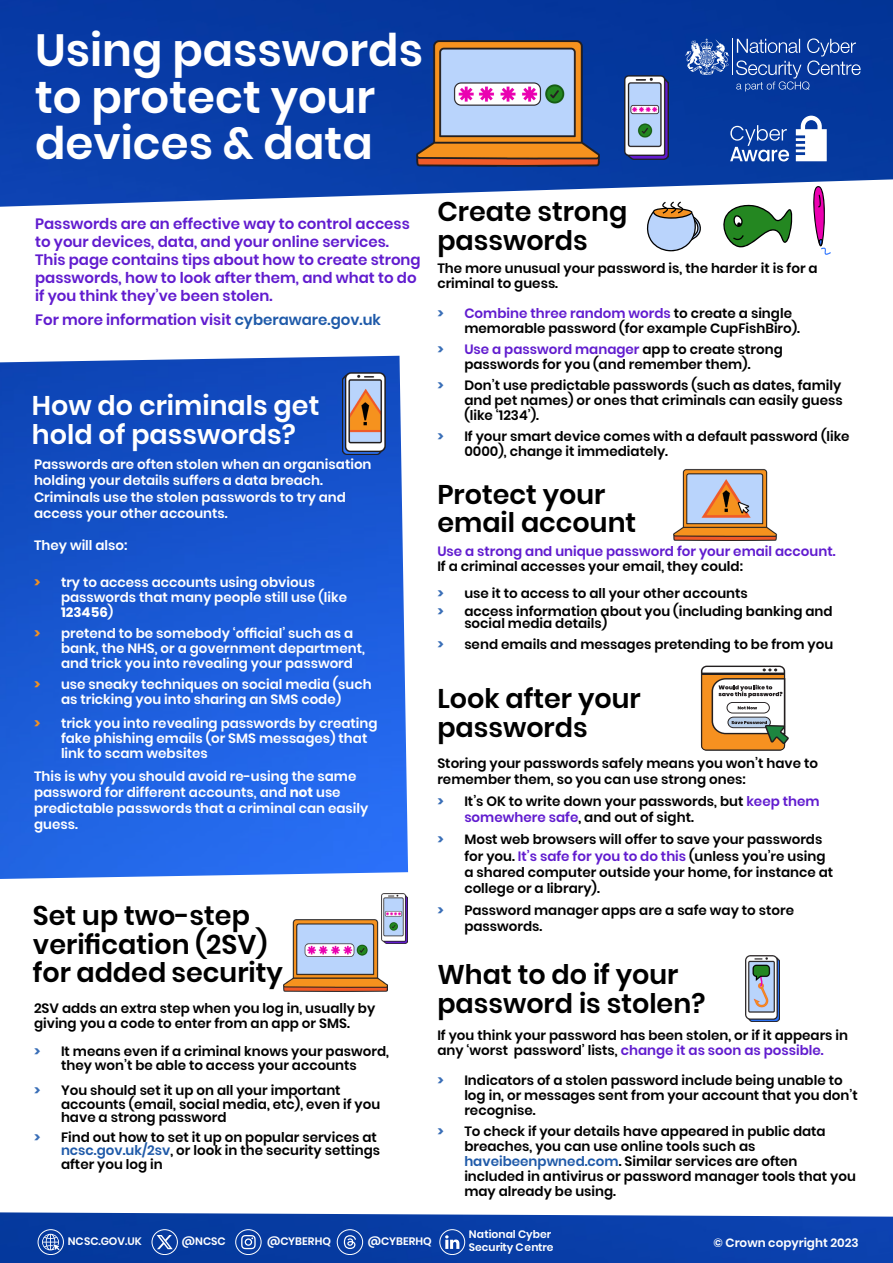
<style>
.page{position:relative;width:893px;height:1263px;background:#fff}
.page>*{position:absolute;margin:0;border:0;box-sizing:border-box;transform-origin:0 0}
.Page_heading{font:600 45px/46.5px "Poppins";color:#fff}
.Sub-head_black{font:600 27px/28.5px "Poppins";color:#000}
.Sub-head-white{font:600 27px/28.5px "Poppins";color:#fff}
.Summary{font:600 15px/18px "Poppins";color:#611ccf}
.Main_body_-_black{font:600 13.5px/15px "Poppins";color:#000}
.Body_white{font:600 13.5px/15px "Poppins";color:#fff}
.Main_body_-_black-2{font:600 13.5px "Poppins";color:#611ccf}
.Main_body_-_black-3{font:600 12px "Poppins";color:#fff}
.t1{font:600 10.8px "Poppins";color:#fff}
.s1{font-weight:700;color:#396eb7}
.s2{color:#611ccf}
.s3{color:#1f5aa9}
.s4{font-weight:700;color:#f5911f}
.s5{font-weight:700}
</style>
<div class="page">
<img style="left:674px;top:469px;width:103px;height:71px">
<img style="left:0;top:356px;width:408px;height:523px">
<img style="left:0;top:1212px;width:893px;height:51px">
<img style="left:0;top:0;width:893px;height:207px">
<svg style="left:157px;top:1235px;width:16px;height:14px"></svg>
<div style="left:152px;top:1229px;width:26px;height:26px;border:1px solid #fff;border-radius:50%"></div>
<div style="left:38px;top:1229px;width:26px;height:26px;border:1px solid #fff;border-radius:50%"></div>
<svg style="left:42px;top:1234px;width:18px;height:16px"></svg>
<svg style="left:445px;top:1235px;width:14px;height:14px"></svg>
<div style="left:439px;top:1229px;width:26px;height:26px;border:1px solid #fff;border-radius:50%"></div>
<svg style="left:241px;top:1235px;width:15px;height:14px"></svg>
<div style="left:235px;top:1229px;width:26px;height:26px;border:1px solid #fff;border-radius:50%"></div>
<div style="left:337px;top:1229px;width:26px;height:26px;border:1px solid #fff;border-radius:50%"></div>
<svg style="left:344px;top:1235px;width:12px;height:14px"></svg>
<svg style="left:796px;top:116px;width:31px;height:45px"></svg>
<svg style="left:730px;top:125px;width:59px;height:36px;background:#446bb6"></svg>
<svg style="left:736px;top:38px;width:125px;height:53px;background:#2852a9"></svg>
<svg style="left:685px;top:39px;width:45px;height:36px;background:#5477bb"></svg>
<hr style="left:732px;top:39px;width:1px;height:36px;background:#fff">
<svg style="left:701px;top:666px;width:88px;height:85px"></svg>
<img style="left:624px;top:76px;width:44px;height:83px">
<img style="left:745px;top:956px;width:35px;height:65px">
<img style="left:417px;top:41px;width:182px;height:125px">
<img style="left:343px;top:372px;width:43px;height:83px">
<img style="left:382px;top:894px;width:26px;height:49px">
<img style="left:283px;top:920px;width:105px;height:72px">
<svg style="left:721px;top:203px;width:73px;height:45px"></svg>
<svg style="left:645px;top:202px;width:57px;height:50px"></svg>
<svg style="left:810px;top:186px;width:21px;height:69px"></svg>
<p class="Page_heading" style="left:35px;top:28px;width:389px">Using passwords to protect your devices &amp; data</p>
<p class="Sub-head_black" style="left:437px;top:198px;width:192px">Create strong passwords</p>
<p class="Main_body_-_black" style="left:437px;top:261px;width:382px">The more unusual your password is, the harder it is for a criminal to guess.</p>
<p class="Main_body_-_black" style="left:464px;top:306px;width:337px;text-indent:-27px"><span class="s1">&gt;</span> <span class="s2">Combine three random words</span> to create a single memorable password (for example CupFishBiro).</p>
<p class="Main_body_-_black" style="left:437px;top:342px;width:347px;text-align:center"><span class="s1">&gt;</span> <span class="s2">Use a password manager</span> app to create strong passwords for you (and remember them).</p>
<p class="Main_body_-_black" style="left:464px;top:378px;width:380px;text-align:justify;text-indent:-27px"><span class="s1">&gt;</span> Don’t use predictable passwords (such as dates, family and pet names) or ones that criminals can easily guess (like ‘1234’).</p>
<p class="Main_body_-_black" style="left:464px;top:429px;width:387px;text-indent:-27px"><span class="s1">&gt;</span> If your smart device comes with a default password (like<br>0000), change it immediately.</p>
<p class="Summary" style="left:35px;top:215px;width:387px">Passwords are an effective way to control access to your devices, data, and your online services.<br>This page contains tips about how to create strong passwords, how to look after them, and what to do if you think they’ve been stolen.</p>
<p class="Summary" style="left:35px;top:311px;width:347px">For more information visit <span class="s3">cyberaware.gov.uk</span></p>
<p class="Sub-head-white" style="left:32px;top:392px;width:289px">How do criminals get hold of passwords?</p>
<p class="Body_white" style="left:34px;top:456px;width:339px;line-height:16.2px">Passwords are often stolen when an organisation holding your details suffers a data breach.<br>Criminals use the stolen passwords to try and access your other accounts.</p>
<p class="Body_white" style="left:34px;top:538px;width:95px">They will also:</p>
<p class="Body_white" style="left:61px;top:575px;width:288px;text-indent:-27px"><span class="s4">&gt;</span> try to access accounts using obvious passwords that many people still use (like<br><span class="s5">123456</span>)</p>
<p class="Body_white" style="left:61px;top:626px;width:305px;text-indent:-27px"><span class="s4">&gt;</span> pretend to be somebody ‘official’ such as a bank, the NHS, or a government department, and trick you into revealing your password</p>
<p class="Body_white" style="left:34px;top:677px;width:339px;text-align:center"><span class="s4">&gt;</span> use sneaky techniques on social media (such as tricking you into sharing an SMS code)</p>
<p class="Body_white" style="left:61px;top:716px;width:318px;text-indent:-27px"><span class="s4">&gt;</span> trick you into revealing passwords by creating fake phishing emails (or SMS messages) that link to scam websites</p>
<p class="Body_white" style="left:34px;top:768px;width:336px;line-height:16.2px">This is why you should avoid re-using the same password for different accounts, and <span class="s5">not</span> use predictable passwords that a criminal can easily guess.</p>
<p class="Sub-head_black" style="left:437px;top:480px;width:200px">Protect your email account</p>
<p class="Main_body_-_black-2" style="left:437px;top:544px;width:400px">Use a strong and unique password for your email account.</p>
<p class="Main_body_-_black" style="left:437px;top:559px;width:307px">If a criminal accesses your email, they could:</p>
<p class="Main_body_-_black" style="left:437px;top:586px;width:312px"><span class="s1">&gt;</span> use it to access to all your other accounts</p>
<p class="Main_body_-_black" style="left:464px;top:606px;width:370px;line-height:12px;text-indent:-27px"><span class="s1">&gt;</span> access information about you (including banking and social media details)</p>
<p class="Main_body_-_black" style="left:437px;top:637px;width:397px"><span class="s1">&gt;</span> send emails and messages pretending to be from you</p>
<p class="Sub-head_black" style="left:437px;top:685px;width:205px">Look after your passwords</p>
<p class="Main_body_-_black" style="left:437px;top:755px;width:382px;line-height:16.2px">Storing your passwords safely means you won’t have to remember them, so you can use strong ones:</p>
<p class="Main_body_-_black" style="left:464px;top:793px;width:357px;line-height:16.2px;text-indent:-27px"><span class="s1">&gt;</span> It’s OK to write down your passwords, but <span class="s2">keep them somewhere safe</span>, and out of sight.</p>
<p class="Main_body_-_black" style="left:464px;top:832px;width:370px;line-height:16.2px;text-indent:-27px"><span class="s1">&gt;</span> Most web browsers will offer to save your passwords for you. <span class="s2">It’s safe for you to do this</span> (unless you’re using a shared computer outside your home, for instance at college or a library).</p>
<p class="Main_body_-_black" style="left:464px;top:902px;width:331px;line-height:16.2px;text-indent:-27px"><span class="s1">&gt;</span> Password manager apps are a safe way to store passwords.</p>
<p class="Sub-head_black" style="left:437px;top:960px;width:269px">What to do if your password is stolen?</p>
<p class="Main_body_-_black" style="left:437px;top:1028px;width:412px">If you think your password has been stolen, or if it appears in any ‘worst password’ lists, <span class="s2">change it as soon as possible.</span></p>
<p class="Main_body_-_black" style="left:464px;top:1073px;width:395px;text-indent:-27px"><span class="s1">&gt;</span> Indicators of a stolen password include being unable to log in, or messages sent from your account that you don’t recognise.</p>
<p class="Main_body_-_black" style="left:464px;top:1124px;width:393px;text-indent:-27px"><span class="s1">&gt;</span> To check if your details have appeared in public data breaches, you can use online tools such as <span class="s3">haveibeenpwned.com</span>. Similar services are often included in antivirus or password manager tools that you may already be using.</p>
<p class="Main_body_-_black-3" style="left:713px;top:1235px;width:147px">© Crown copyright 2023</p>
<p class="Sub-head_black" style="left:33px;top:901px;width:252px">Set up two-step verification (2SV) for added security</p>
<p class="Main_body_-_black" style="left:34px;top:1001px;width:343px">2SV adds an extra step when you log in, usually by giving you a code to enter from an app or SMS.</p>
<p class="Main_body_-_black" style="left:34px;top:1045px;width:356px;line-height:13.5px;text-align:center"><span class="s1">&gt;</span> It means even if a criminal knows your pasword, they won’t be able to access your accounts</p>
<p class="Main_body_-_black" style="left:61px;top:1084px;width:321px;line-height:13.5px;text-indent:-27px"><span class="s1">&gt;</span> You should set it up on all your important accounts (email, social media, etc), even if you have a strong password</p>
<p class="Main_body_-_black" style="left:61px;top:1130px;width:321px;line-height:13.5px;text-indent:-27px"><span class="s1">&gt;</span> Find out how to set it up on popular services at <span class="s3">ncsc.gov.uk/2sv</span>, or look in the security settings after you log in</p>
<p class="t1" style="left:469px;top:1228px;width:84px">National Cyber</p>
<p class="t1" style="left:68px;top:1235px;width:76px">NCSC.GOV.UK</p>
<p class="t1" style="left:182px;top:1235px;width:45px">@NCSC</p>
<p class="t1" style="left:267px;top:1235px;width:65px">@CYBERHQ</p>
<p class="t1" style="left:368px;top:1235px;width:65px">@CYBERHQ</p>
<p class="t1" style="left:469px;top:1241px;width:86px">Security Centre</p>
</div>
